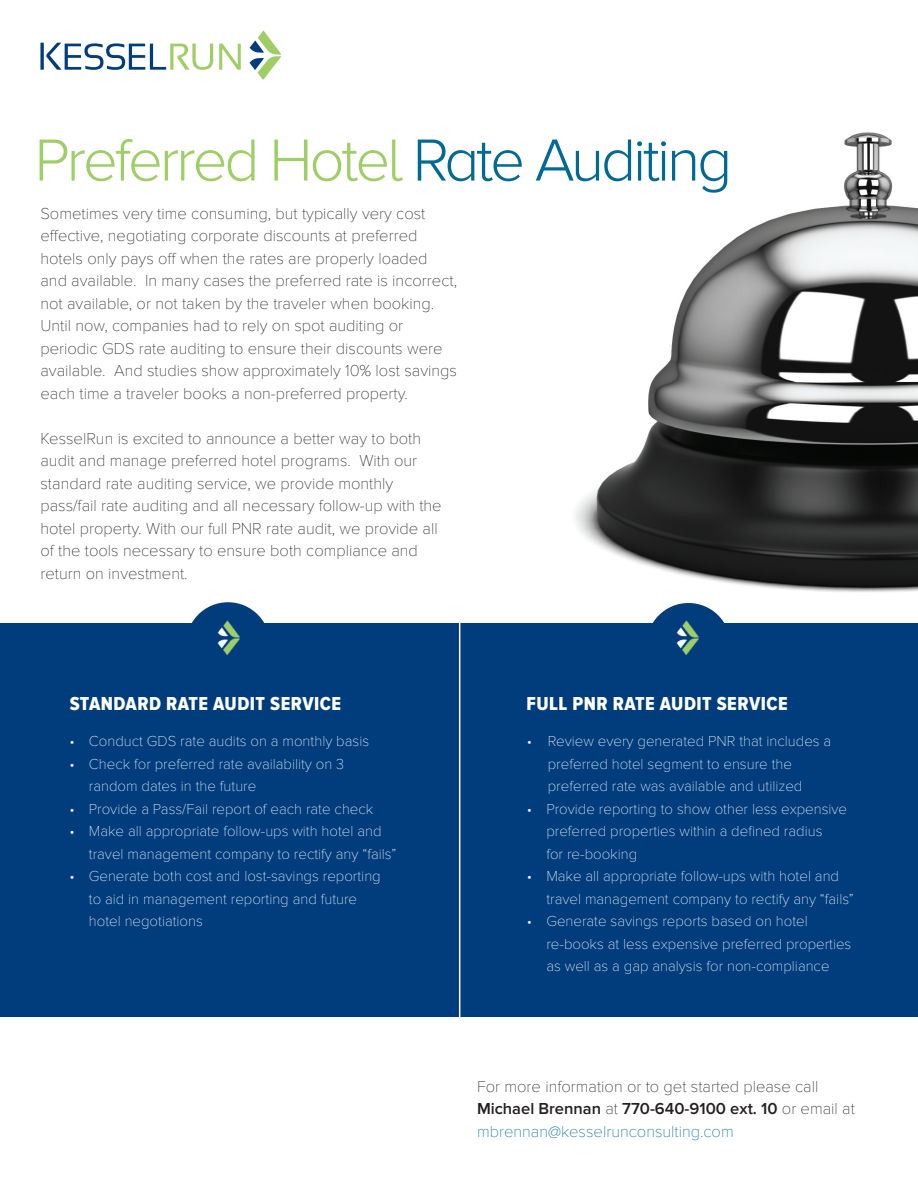
<style>
.page{position:relative;width:918px;height:1188px;background:#fff}
.page>*{position:absolute;margin:0;border:0;box-sizing:border-box;transform-origin:0 0}
.t1{font:300 61.5px "Proxima Nova A";letter-spacing:-.05em;color:#9fce66}
.t2{font:19.5px "Proxima Nova A Cond Extrabld";letter-spacing:.025em;color:#fff}
.t3{font:100 16.5px/22.5px "Proxima Nova T";color:#231f20}
.t4{font:600 16.5px "Proxima Nova";color:#231f20}
.t5{font:100 16.5px "Proxima Nova T";color:#006994}
.t6{font:100 15px/22.5px "Proxima Nova T";color:#fff}
.s1{color:#006994}
.s2{font-family:"Proxima Nova T";font-weight:100}
</style>
<div class="page">
<img style="left:574px;top:132px;width:344px;height:476px">
<svg style="left:40px;top:43px;width:173px;height:27px"></svg>
<svg style="left:219px;top:44px;width:22px;height:26px"></svg>
<svg style="left:250px;top:30px;width:31px;height:50px"></svg>
<div style="left:0;top:623px;width:918px;height:393px;background:#013d7d"></div>
<hr style="left:459px;top:616px;width:1px;height:407px;background:#fff">
<div style="left:646px;top:603px;width:84px;height:84px;background:#013d7d;border-radius:50%"></div>
<img style="left:676px;top:620px;width:23px;height:35px">
<div style="left:186px;top:602px;width:84px;height:84px;background:#013d7d;border-radius:50%"></div>
<img style="left:217px;top:620px;width:23px;height:35px">
<h1 class="t1" style="left:34px;top:126px;width:699px">Preferred Hotel <span class="s1">Rate Auditing</span></h1>
<p class="t3" style="left:40px;top:202px;width:418px">Sometimes very time consuming, but typically very cost effective, negotiating corporate discounts at preferred hotels only pays off when the rates are properly loaded and available. In many cases the preferred rate is incorrect, not available, or not taken by the traveler when booking.<br>Until now, companies had to rely on spot auditing or periodic GDS rate auditing to ensure their discounts were available. And studies show approximately 10% lost savings each time a traveler books a non-preferred property.</p>
<p class="t3" style="left:40px;top:427px;width:403px">KesselRun is excited to announce a better way to both audit and manage preferred hotel programs. With our standard rate auditing service, we provide monthly pass/fail rate auditing and all necessary follow-up with the hotel property. With our full PNR rate audit, we provide all of the tools necessary to ensure both compliance and return on investment.</p>
<p class="t2" style="left:70px;top:692px;width:273px">STANDARD RATE AUDIT SERVICE</p>
<p class="t6" style="left:69px;top:730px;width:301px">• Conduct GDS rate audits on a monthly basis</p>
<p class="t6" style="left:89px;top:753px;width:257px;text-indent:-20px">• Check for preferred rate availability on 3 random dates in the future</p>
<p class="t6" style="left:69px;top:798px;width:305px">• Provide a Pass/Fail report of each rate check</p>
<p class="t6" style="left:89px;top:820px;width:309px;text-indent:-20px">• Make all appropriate follow-ups with hotel and travel management company to rectify any “fails”</p>
<p class="t6" style="left:89px;top:865px;width:293px;text-indent:-20px">• Generate both cost and lost-savings reporting to aid in management reporting and future hotel negotiations</p>
<p class="t2" style="left:526px;top:692px;width:263px">FULL PNR RATE AUDIT SERVICE</p>
<p class="t6" style="left:548px;top:730px;width:285px;text-indent:-21px">• Review every generated PNR that includes a preferred hotel segment to ensure the preferred rate was available and utilized</p>
<p class="t6" style="left:546px;top:798px;width:302px;text-indent:-20px">• Provide reporting to show other less expensive preferred properties within a defined radius<br>for re-booking</p>
<p class="t6" style="left:546px;top:865px;width:309px;text-indent:-20px">• Make all appropriate follow-ups with hotel and travel management company to rectify any “fails”</p>
<p class="t6" style="left:546px;top:910px;width:307px;text-indent:-20px">• Generate savings reports based on hotel re-books at less expensive preferred properties as well as a gap analysis for non-compliance</p>
<p class="t3" style="left:477px;top:1075px;width:343px">For more information or to get started please call</p>
<p class="t4" style="left:477px;top:1099px;width:379px">Michael Brennan <span class="s2">at</span> 770-640-9100 ext. 10 <span class="s2">or email at</span></p>
<p class="t5" style="left:477px;top:1122px;width:258px">mbrennan@kesselrunconsulting.com</p>
</div>
